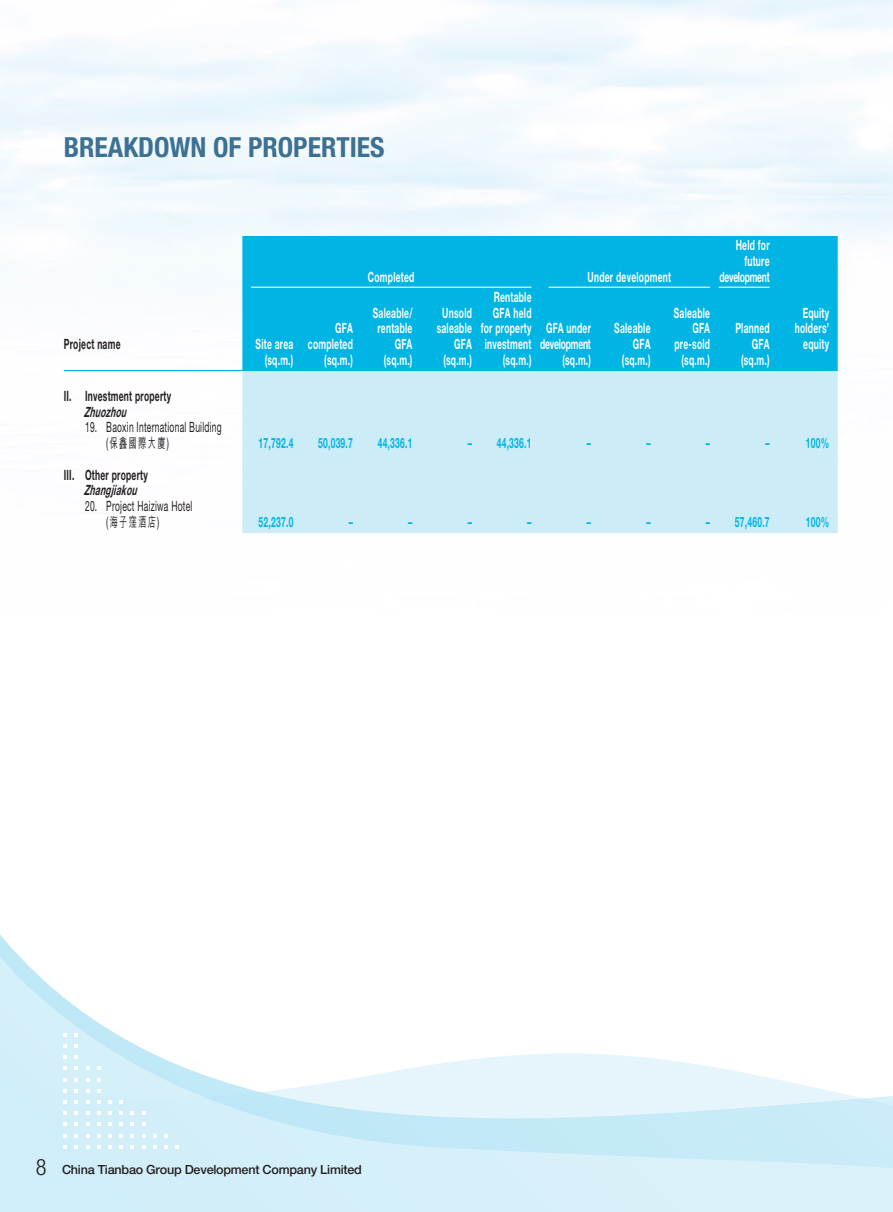
<style>
.page{position:relative;width:893px;height:1212px;background:#fff}
.page>*{position:absolute;margin:0;border:0;box-sizing:border-box;transform-origin:0 0}
.t1{font:700 condensed 27.75px "Helvetica Neue LT Std";color:#3d7193}
._50_Table_Body{font:700 14.1px "Helvetica Neue LT Std";letter-spacing:.03em;color:#fff;scale:.6 1}
._50_Table_Body-2{font:700 14.1px "Helvetica Neue LT Std";letter-spacing:.03em;color:#00b4e3;scale:.6 1}
._50_Table_Body-3{font:14.1px "Helvetica Neue LT Std";letter-spacing:.03em;color:#231f20;scale:.6 1}
._50_Table_Body-4{font:700 14.1px "Helvetica Neue LT Std";letter-spacing:.03em;color:#231f20;scale:.6 1}
._50_Table_Body-5{font:700 14.1px/15.8px "Helvetica Neue LT Std";color:#fff;text-align:right;scale:.6 1}
._50_Table_Body-6{font:700 14.1px/15.8px "Helvetica Neue LT Std";letter-spacing:-.02em;color:#fff;text-align:center;scale:.6 1}
._50_Table_Body-7{font:italic 700 14.1px "Helvetica Neue LT Std";color:#231f20;scale:.6 1}
._50_Table_Body-8{font:500 13.5px "M Hei HK";letter-spacing:.18em;color:#231f20;scale:.6 1}
.t2{font:500 12.6px "Helvetica Neue LT Std";letter-spacing:-.02em;color:#231f20}
.s1{font-family:"Helvetica Neue LT Std";font-weight:400;font-size:14.1px}
.s2{font-weight:300;font-stretch:condensed;font-size:22.5px}
</style>
<div class="page">
<svg style="left:0;top:940px;width:893px;height:272px"></svg>
<svg style="left:75px;top:1111px;width:3px;height:4px"></svg>
<svg style="left:86px;top:1111px;width:3px;height:4px"></svg>
<svg style="left:97px;top:1111px;width:3px;height:4px"></svg>
<svg style="left:109px;top:1111px;width:3px;height:4px"></svg>
<svg style="left:120px;top:1111px;width:3px;height:4px"></svg>
<svg style="left:131px;top:1111px;width:3px;height:4px"></svg>
<svg style="left:142px;top:1111px;width:3px;height:4px"></svg>
<svg style="left:64px;top:1111px;width:3px;height:4px"></svg>
<svg style="left:75px;top:1044px;width:3px;height:4px"></svg>
<svg style="left:64px;top:1044px;width:3px;height:4px"></svg>
<div style="left:242px;top:236px;width:596px;height:135px;background:#00b4e3"></div>
<div style="left:242px;top:371px;width:596px;height:162px;background:#ccecf8"></div>
<hr style="left:251px;top:287px;width:280px;height:1px;background:#fff">
<hr style="left:549px;top:287px;width:161px;height:1px;background:#fff">
<hr style="left:719px;top:287px;width:51px;height:1px;background:#fff">
<hr style="left:64px;top:370px;width:178px;height:1px;background:#00b4e3">
<hr style="left:242px;top:370px;width:60px;height:1px;background:#00b4e3">
<hr style="left:302px;top:370px;width:59px;height:1px;background:#00b4e3">
<hr style="left:361px;top:370px;width:60px;height:1px;background:#00b4e3">
<hr style="left:421px;top:370px;width:59px;height:1px;background:#00b4e3">
<hr style="left:480px;top:370px;width:60px;height:1px;background:#00b4e3">
<hr style="left:540px;top:370px;width:60px;height:1px;background:#00b4e3">
<hr style="left:600px;top:370px;width:59px;height:1px;background:#00b4e3">
<hr style="left:659px;top:370px;width:60px;height:1px;background:#00b4e3">
<hr style="left:719px;top:370px;width:59px;height:1px;background:#00b4e3">
<hr style="left:778px;top:370px;width:51px;height:1px;background:#00b4e3">
<h1 class="t1" style="left:64px;top:131px;width:322px">BREAKDOWN OF PROPERTIES</h1>
<p class="_50_Table_Body-4" style="left:64px;top:335px;width:96px">Project name</p>
<p class="_50_Table_Body" style="left:256px;top:335px;width:65px">Site area</p>
<p class="_50_Table_Body" style="left:335px;top:320px;width:31px">GFA</p>
<p class="_50_Table_Body" style="left:308px;top:335px;width:77px">completed</p>
<p class="_50_Table_Body" style="left:368px;top:268px;width:79px">Completed</p>
<p class="_50_Table_Body" style="left:588px;top:268px;width:141px">Under development</p>
<p class="_50_Table_Body" style="left:373px;top:304px;width:68px">Saleable/</p>
<p class="_50_Table_Body" style="left:377px;top:320px;width:60px">rentable</p>
<p class="_50_Table_Body" style="left:395px;top:335px;width:31px">GFA</p>
<p class="_50_Table_Body" style="left:442px;top:304px;width:51px">Unsold</p>
<p class="_50_Table_Body" style="left:437px;top:320px;width:60px">saleable</p>
<p class="_50_Table_Body" style="left:454px;top:335px;width:31px">GFA</p>
<p class="_50_Table_Body" style="left:494px;top:288px;width:65px">Rentable</p>
<p class="_50_Table_Body" style="left:493px;top:304px;width:66px">GFA held</p>
<p class="_50_Table_Body" style="left:481px;top:320px;width:86px">for property</p>
<p class="_50_Table_Body" style="left:485px;top:335px;width:80px">investment</p>
<p class="_50_Table_Body-6" style="left:540px;top:320px;width:87px">GFA under development</p>
<p class="_50_Table_Body" style="left:614px;top:320px;width:62px">Saleable</p>
<p class="_50_Table_Body" style="left:633px;top:335px;width:31px">GFA</p>
<p class="_50_Table_Body" style="left:674px;top:304px;width:62px">Saleable</p>
<p class="_50_Table_Body" style="left:692px;top:320px;width:31px">GFA</p>
<p class="_50_Table_Body" style="left:674px;top:335px;width:61px">pre-sold</p>
<p class="_50_Table_Body-5" style="left:720px;top:237px;width:85px">Held for future development</p>
<p class="_50_Table_Body" style="left:735px;top:320px;width:59px">Planned</p>
<p class="_50_Table_Body" style="left:752px;top:335px;width:31px">GFA</p>
<p class="_50_Table_Body" style="left:265px;top:351px;width:49px">(sq.m.)</p>
<p class="_50_Table_Body" style="left:324px;top:351px;width:49px">(sq.m.)</p>
<p class="_50_Table_Body" style="left:384px;top:351px;width:49px">(sq.m.)</p>
<p class="_50_Table_Body" style="left:443px;top:351px;width:49px">(sq.m.)</p>
<p class="_50_Table_Body" style="left:503px;top:351px;width:49px">(sq.m.)</p>
<p class="_50_Table_Body" style="left:562px;top:351px;width:49px">(sq.m.)</p>
<p class="_50_Table_Body" style="left:622px;top:351px;width:49px">(sq.m.)</p>
<p class="_50_Table_Body" style="left:681px;top:351px;width:49px">(sq.m.)</p>
<p class="_50_Table_Body" style="left:741px;top:351px;width:49px">(sq.m.)</p>
<p class="_50_Table_Body" style="left:803px;top:304px;width:46px">Equity</p>
<p class="_50_Table_Body" style="left:795px;top:320px;width:59px">holders’</p>
<p class="_50_Table_Body" style="left:803px;top:335px;width:45px">equity</p>
<p class="_50_Table_Body-4" style="left:64px;top:387px;width:181px">II. Investment property</p>
<p class="_50_Table_Body-7" style="left:84px;top:403px;width:78px">Zhuozhou</p>
<p class="_50_Table_Body-3" style="left:85px;top:419px;width:229px">19. Baoxin International Building</p>
<p class="_50_Table_Body-8" style="left:106px;top:433px;width:106px"><span class="s1">(</span>保鑫國際大廈<span class="s1">)</span></p>
<p class="_50_Table_Body-2" style="left:259px;top:434px;width:59px">17,792.4</p>
<p class="_50_Table_Body-2" style="left:318px;top:434px;width:59px">50,039.7</p>
<p class="_50_Table_Body-2" style="left:378px;top:434px;width:59px">44,336.1</p>
<p class="_50_Table_Body-2" style="left:468px;top:434px;width:9px">–</p>
<p class="_50_Table_Body-2" style="left:497px;top:434px;width:59px">44,336.1</p>
<p class="_50_Table_Body-2" style="left:587px;top:434px;width:9px">–</p>
<p class="_50_Table_Body-2" style="left:646px;top:434px;width:9px">–</p>
<p class="_50_Table_Body-2" style="left:706px;top:434px;width:9px">–</p>
<p class="_50_Table_Body-2" style="left:765px;top:434px;width:9px">–</p>
<p class="_50_Table_Body-2" style="left:806px;top:434px;width:41px">100%</p>
<p class="_50_Table_Body-4" style="left:64px;top:466px;width:142px">III. Other property</p>
<p class="_50_Table_Body-7" style="left:84px;top:482px;width:96px">Zhangj iakou</p>
<p class="_50_Table_Body-3" style="left:85px;top:498px;width:181px">20. Project Haiziwa Hotel</p>
<p class="_50_Table_Body-8" style="left:106px;top:512px;width:90px"><span class="s1">(</span>海子窪酒店<span class="s1">)</span></p>
<p class="_50_Table_Body-2" style="left:259px;top:513px;width:59px">52,237.0</p>
<p class="_50_Table_Body-2" style="left:349px;top:513px;width:9px">–</p>
<p class="_50_Table_Body-2" style="left:408px;top:513px;width:9px">–</p>
<p class="_50_Table_Body-2" style="left:468px;top:513px;width:9px">–</p>
<p class="_50_Table_Body-2" style="left:527px;top:513px;width:9px">–</p>
<p class="_50_Table_Body-2" style="left:587px;top:513px;width:9px">–</p>
<p class="_50_Table_Body-2" style="left:646px;top:513px;width:9px">–</p>
<p class="_50_Table_Body-2" style="left:706px;top:513px;width:9px">–</p>
<p class="_50_Table_Body-2" style="left:735px;top:513px;width:59px">57,460.7</p>
<p class="_50_Table_Body-2" style="left:806px;top:513px;width:41px">100%</p>
<p class="t2" style="left:36px;top:1162px;width:327px"><span class="s2">8</span> China Tianbao Group Development Company Limited</p>
</div>
